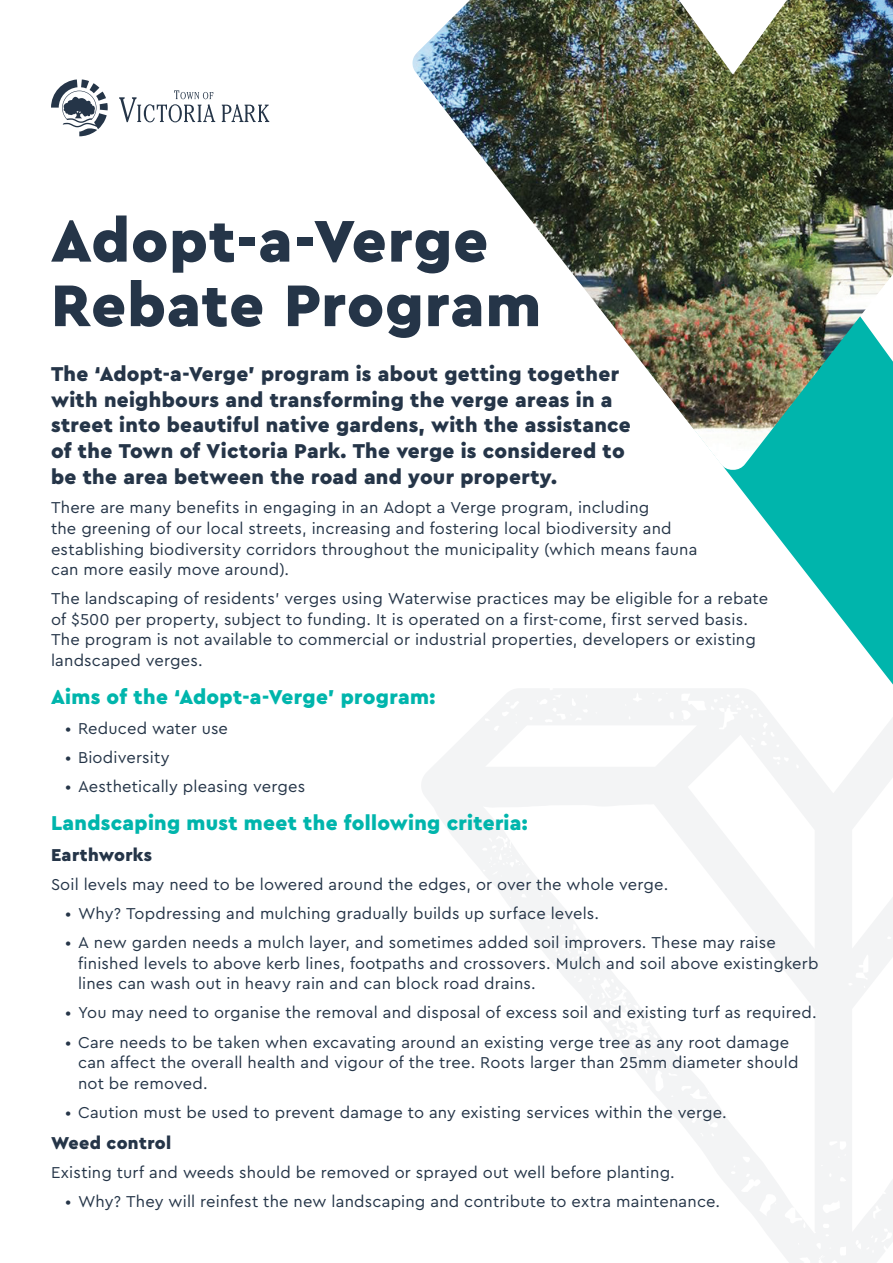
<style>
.page{position:relative;width:893px;height:1263px;background:#fff}
.page>*{position:absolute;margin:0;border:0;box-sizing:border-box;transform-origin:0 0}
.HEAD{font:900 61.5px/64.5px "Cera Pro";letter-spacing:.015em;color:#253548}
.INTRO{font:900 21px/26px "Cera Pro";letter-spacing:.015em;color:#253548}
.INTRO-2{font:900 21px "Cera Pro";letter-spacing:.015em;color:#00b5ac}
.INTRO-3{font:900 18px "Cera Pro";letter-spacing:.02em;color:#253548}
.TEXT{font:16.5px/20.5px "Cera Pro";letter-spacing:.01em;color:#253548}
</style>
<div class="page">
<svg style="left:421px;top:689px;width:472px;height:574px"></svg>
<svg style="left:726px;top:470px;width:167px;height:215px"></svg>
<img style="left:412px;top:0;width:481px;height:470px">
<svg style="left:119px;top:90px;width:96px;height:32px"></svg>
<svg style="left:222px;top:104px;width:47px;height:18px"></svg>
<svg style="left:51px;top:79px;width:57px;height:57px"></svg>
<p class="HEAD" style="left:51px;top:206px;width:492px">Adopt-a-Verge<br>Rebate Program</p>
<p class="INTRO" style="left:51px;top:360px;width:581px">The ‘Adopt-a-Verge’ program is about getting together with neighbours and transforming the verge areas in a street into beautiful native gardens, with the assistance of the Town of Victoria Park. The verge is considered to be the area between the road and your property.</p>
<p class="TEXT" style="left:51px;top:497px;width:648px">There are many benefits in engaging in an Adopt a Verge program, including<br>the greening of our local streets, increasing and fostering local biodiversity and establishing biodiversity corridors throughout the municipality (which means fauna can more easily move around).</p>
<p class="TEXT" style="left:51px;top:588px;width:719px">The landscaping of residents’ verges using Waterwise practices may be eligible for a rebate of $500 per property, subject to funding. It is operated on a first-come, first served basis.<br>The program is not available to commercial or industrial properties, developers or existing landscaped verges.</p>
<p class="INTRO-2" style="left:51px;top:683px;width:386px">Aims of the ‘Adopt-a-Verge’ program:</p>
<p class="TEXT" style="left:65px;top:717px;width:164px">• Reduced water use</p>
<p class="TEXT" style="left:65px;top:746px;width:106px">• Biodiversity</p>
<p class="TEXT" style="left:65px;top:775px;width:241px">• Aesthetically pleasing verges</p>
<p class="INTRO-2" style="left:51px;top:809px;width:478px">Landscaping must meet the following criteria:</p>
<p class="INTRO-3" style="left:51px;top:843px;width:103px">Earthworks</p>
<p class="TEXT" style="left:51px;top:874px;width:619px">Soil levels may need to be lowered around the edges, or over the whole verge.</p>
<p class="TEXT" style="left:65px;top:903px;width:535px">• Why? Topdressing and mulching gradually builds up surface levels.</p>
<p class="TEXT" style="left:78px;top:932px;width:742px;text-indent:-13px">• A new garden needs a mulch layer, and sometimes added soil improvers. These may raise finished levels to above kerb lines, footpaths and crossovers. Mulch and soil above existingkerb lines can wash out in heavy rain and can block road drains.</p>
<p class="TEXT" style="left:65px;top:1002px;width:753px">• You may need to organise the removal and disposal of excess soil and existing turf as required.</p>
<p class="TEXT" style="left:78px;top:1031px;width:722px;text-indent:-13px">• Care needs to be taken when excavating around an existing verge tree as any root damage can affect the overall health and vigour of the tree. Roots larger than 25mm diameter should not be removed.</p>
<p class="TEXT" style="left:65px;top:1101px;width:663px">• Caution must be used to prevent damage to any existing services within the verge.</p>
<p class="INTRO-3" style="left:51px;top:1130px;width:122px">Weed control</p>
<p class="TEXT" style="left:51px;top:1161px;width:625px">Existing turf and weeds should be removed or sprayed out well before planting.</p>
<p class="TEXT" style="left:65px;top:1190px;width:656px">• Why? They will reinfest the new landscaping and contribute to extra maintenance.</p>
</div>
